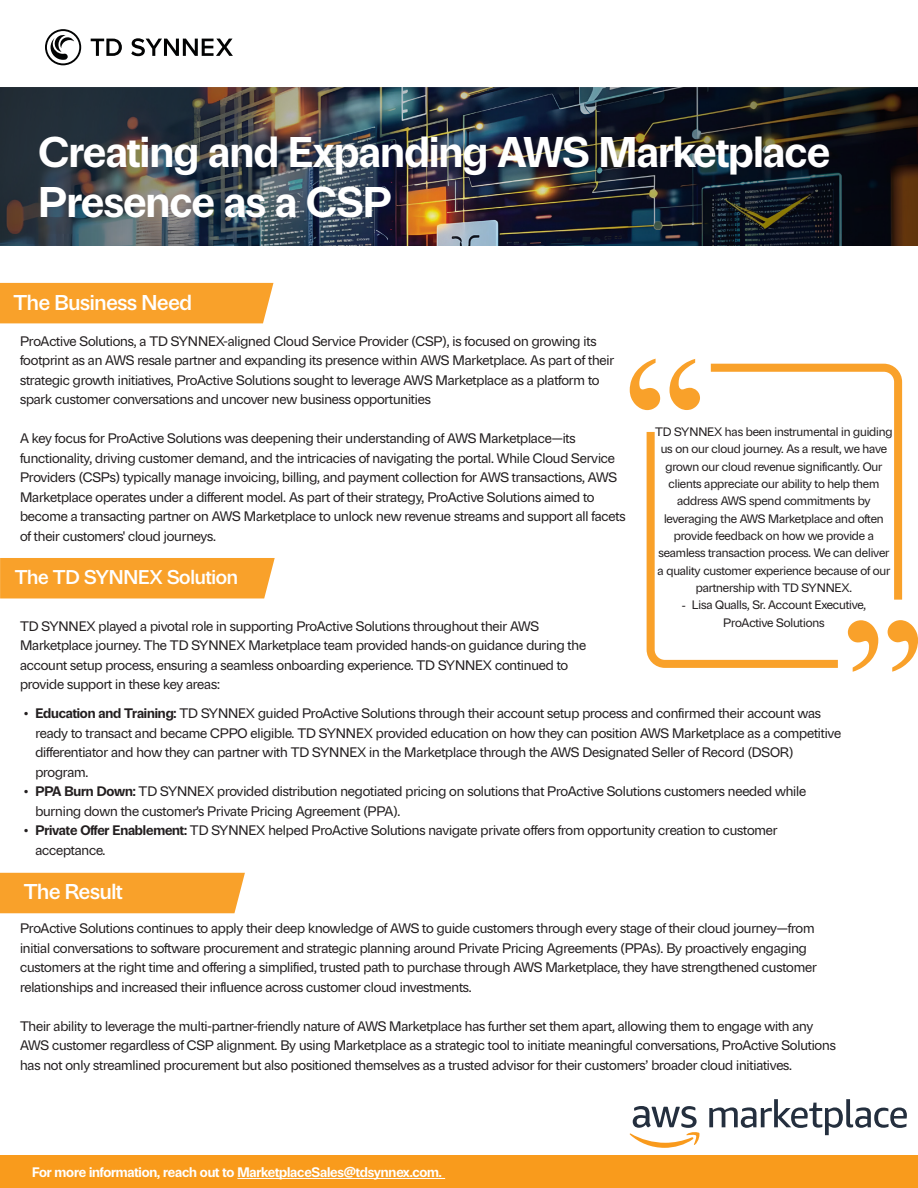
<style>
.page{position:relative;width:918px;height:1188px;background:#fff}
.page>*{position:absolute;margin:0;border:0;box-sizing:border-box;transform-origin:0 0}
.t1{font:700 42px/50.4px "Parabolica";letter-spacing:-.01em;color:#fff}
.t2{font:500 21px "Parabolica";letter-spacing:-.01em;color:#fff}
.t3{font:500 19.5px "Parabolica";letter-spacing:-.01em;color:#fff}
.t4{font:13.5px/19.5px "Parabolica";letter-spacing:-.01em;color:#231f20}
.t5{font:700 13.5px "Parabolica";letter-spacing:-.01em;color:#fff}
.t6{font:12px/17.4px "Parabolica";letter-spacing:-.01em;color:#231f20;text-align:center}
.s1{font-family:"Times New Roman"}
.s2{font-weight:700}
</style>
<div class="page">
<img style="left:0;top:87px;width:918px;height:158px">
<svg style="left:45px;top:29px;width:36px;height:36px"></svg>
<svg style="left:91px;top:39px;width:31px;height:17px"></svg>
<svg style="left:131px;top:38px;width:102px;height:18px"></svg>
<div style="left:0;top:283px;width:273px;height:40px;background:#f9a12a"></div>
<div style="left:0;top:558px;width:275px;height:40px;background:#f9a12a"></div>
<div style="left:0;top:873px;width:245px;height:40px;background:#f9a12a"></div>
<svg style="left:630px;top:359px;width:288px;height:313px"></svg>
<div style="left:0;top:1155px;width:918px;height:33px;background:#f99b1c"></div>
<svg style="left:709px;top:1099px;width:198px;height:36px"></svg>
<svg style="left:629px;top:1106px;width:71px;height:42px"></svg>
<hr style="left:237px;top:1178px;width:202px;height:1px;background:#fff">
<h1 class="t1" style="left:39px;top:124px;width:793px">Creating and Expanding AWS Marketplace<br>Presence as a CSP</h1>
<h2 class="t2" style="left:14px;top:287px;width:180px">The Business Need</h2>
<p class="t4" style="left:20px;top:331px;width:596px">ProActive Solutions, a TD SYNNEX-aligned Cloud Service Provider (CSP), is focused on growing its footprint as an AWS resale partner and expanding its presence within AWS Marketplace. As part of their strategic growth initiatives, ProActive Solutions sought to leverage AWS Marketplace as a platform to spark customer conversations and uncover new business opportunities</p>
<p class="t4" style="left:20px;top:428px;width:607px">A key focus for ProActive Solutions was deepening their understanding of AWS Marketplace—its functionality, driving customer demand, and the intricacies of navigating the portal. While Cloud Service Providers (CSPs) typically manage invoicing, billing, and payment collection for AWS transactions, AWS Marketplace operates under a different model. As part of their strategy, ProActive Solutions aimed to become a transacting partner on AWS Marketplace to unlock new revenue streams and support all facets of their customers' cloud journeys.</p>
<h3 class="t3" style="left:15px;top:563px;width:225px">The TD SYNNEX Solution</h3>
<p class="t4" style="left:20px;top:616px;width:568px">TD SYNNEX played a pivotal role in supporting ProActive Solutions throughout their AWS Marketplace journey. The TD SYNNEX Marketplace team provided hands-on guidance during the account setup process, ensuring a seamless onboarding experience. TD SYNNEX continued to provide support in these key areas:</p>
<p class="t6" style="left:655px;top:422px;width:239px">TD SYNNEX has been instrumental in guiding us on our cloud journey. As a result, we have grown our cloud revenue significantly. Our clients appreciate our ability to help them address AWS spend commitments by leveraging the AWS Marketplace and often provide feedback on how we provide a seamless transaction process. We can deliver a quality customer experience because of our partnership with TD SYNNEX.</p>
<p class="t6" style="left:682px;top:596px;width:185px"><span class="s1">-</span> Lisa Qualls, Sr. Account Executive,<br>ProActive Solutions</p>
<p class="t4" style="left:35px;top:703px;width:807px;text-indent:-11px"><span class="s1">•</span> <span class="s2">Education and Training:</span> TD SYNNEX guided ProActive Solutions through their account setup process and confirmed their account was ready to transact and became CPPO eligible. TD SYNNEX provided education on how they can position AWS Marketplace as a competitive differentiator and how they can partner with TD SYNNEX in the Marketplace through the AWS Designated Seller of Record (DSOR) program.</p>
<p class="t4" style="left:35px;top:781px;width:772px;text-indent:-11px"><span class="s1">•</span> <span class="s2">PPA Burn Down:</span> TD SYNNEX provided distribution negotiated pricing on solutions that ProActive Solutions customers needed while burning down the customer's Private Pricing Agreement (PPA).</p>
<p class="t4" style="left:35px;top:820px;width:744px;text-indent:-11px"><span class="s1">•</span> <span class="s2">Private Offer Enablement:</span> TD SYNNEX helped ProActive Solutions navigate private offers from opportunity creation to customer acceptance.</p>
<h2 class="t2" style="left:24px;top:877px;width:100px">The Result</h2>
<p class="t4" style="left:20px;top:918px;width:798px">ProActive Solutions continues to apply their deep knowledge of AWS to guide customers through every stage of their cloud journey—from initial conversations to software procurement and strategic planning around Private Pricing Agreements (PPAs). By proactively engaging customers at the right time and offering a simplified, trusted path to purchase through AWS Marketplace, they have strengthened customer relationships and increased their influence across customer cloud investments.</p>
<p class="t4" style="left:20px;top:1016px;width:817px">Their ability to leverage the multi-partner-friendly nature of AWS Marketplace has further set them apart, allowing them to engage with any<br>AWS customer regardless of CSP alignment. By using Marketplace as a strategic tool to initiate meaningful conversations, ProActive Solutions has not only streamlined procurement but also positioned themselves as a trusted advisor for their customers’ broader cloud initiatives.</p>
<p class="t5" style="left:32px;top:1163px;width:411px">For more information, reach out to MarketplaceSales@tdsynnex.com.</p>
</div>
